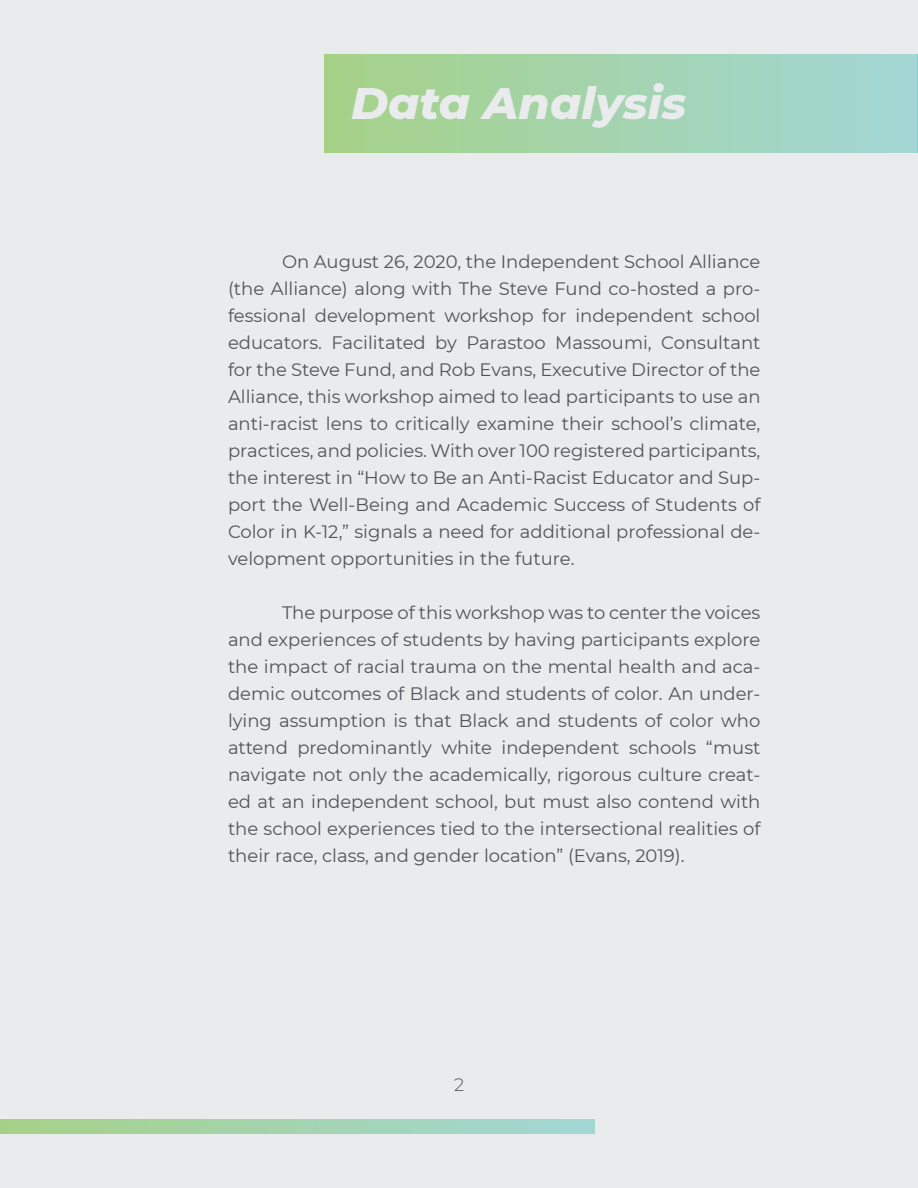
<style>
.page{position:relative;width:918px;height:1188px;background:#fff}
.page>*{position:absolute;margin:0;border:0;box-sizing:border-box;transform-origin:0 0}
.t1{font:italic 800 45px "Montserrat";color:#e9ebec}
.t2{font:18px/27px "Montserrat";color:#51545a;text-align:justify}
.t3{font:300 18px "Montserrat";color:#51545a}
</style>
<div class="page">
<div style="left:1px;top:0;width:917px;height:1187px;background:#e9ebec"></div>
<div style="left:324px;top:54px;width:594px;height:99px;background:linear-gradient(to right,#a5d187,#a2d7d6)"></div>
<hr style="left:917px;top:54px;width:1px;height:99px;background:#86cfcc">
<svg style="left:1px;top:1119px;width:594px;height:15px;background:#a3d4ae"></svg>
<p class="t1" style="left:351px;top:70px;width:337px">Data Analysis</p>
<p class="t2" style="left:228px;top:247px;width:534px;text-indent:54px">On August 26, 2020, the Independent School Alliance (the Alliance) along with The Steve Fund co-hosted a pro&shy;fessional development workshop for independent school educators. Facilitated by Parastoo Massoumi, Consultant for the Steve Fund, and Rob Evans, Executive Director of the Alliance, this workshop aimed to lead participants to use an anti-racist lens to critically examine their school’s climate, practices, and policies. With over 100 registered participants, the interest in “How to Be an Anti-Racist Educator and Sup&shy;port the Well-Being and Academic Success of Students of Color in K-12,” signals a need for additional professional de&shy;velopment opportunities in the future.</p>
<p class="t2" style="left:228px;top:598px;width:534px;text-indent:54px">The purpose of this workshop was to center the voices and experiences of students by having participants explore the impact of racial trauma on the mental health and aca&shy;demic outcomes of Black and students of color. An under&shy;lying assumption is that Black and students of color who attend predominantly white independent schools “must navigate not only the academically, rigorous culture creat&shy;ed at an independent school, but must also contend with the school experiences tied to the intersectional realities of their race, class, and gender location” (Evans, 2019).</p>
<p class="t3" style="left:454px;top:1073px;width:12px">2</p>
</div>
